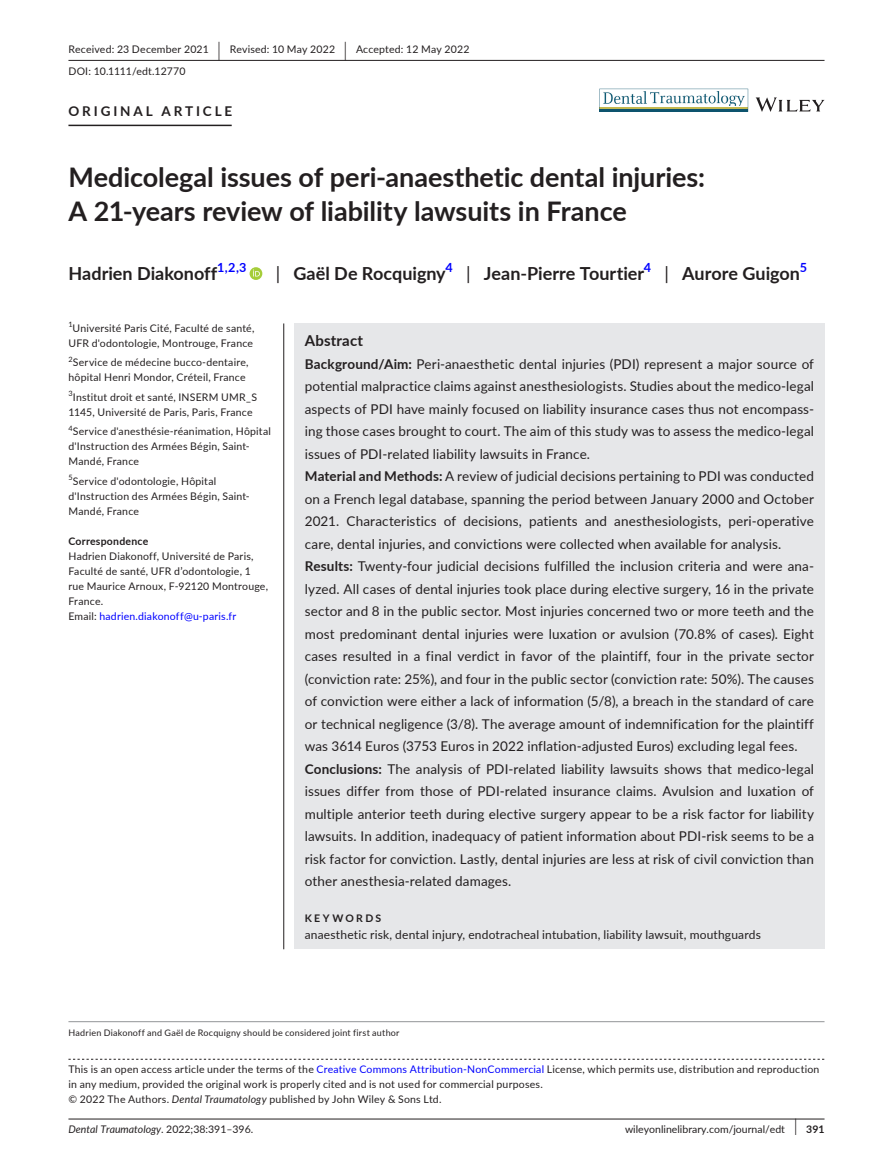
<style>
.page{position:relative;width:893px;height:1174px;background:#fff}
.page>*{position:absolute;margin:0;border:0;box-sizing:border-box;transform-origin:0 0}
.t1{font:700 27px/34.5px "Lato";letter-spacing:-.005em;color:#231f20}
.t2{font:700 18px "Lato";color:#231f20}
.t3{font:700 15px "Lato";letter-spacing:.015em;color:#231f20}
.t4{font:13.5px/22.5px "Lato";letter-spacing:.01em;color:#231f20}
.t5{font:700 13.5px "Lato";letter-spacing:.215em;color:#231f20}
.t6{font:700 12.6px "Lato";color:#00f}
.t7{font:12px "Lato";letter-spacing:.015em;color:#231f20}
.t8{font:10.5px/15px "Lato";letter-spacing:.02em;color:#231f20}
.t9{font:10.5px "Lato";color:#231f20}
.t10{font:italic 10.5px "Lato";color:#231f20}
.t11{font:700 10.5px "Lato";letter-spacing:.02em;color:#231f20}
.t12{font:700 10.5px "Lato";letter-spacing:.22em;color:#231f20}
.t13{font:9px "Lato";letter-spacing:.025em;color:#231f20}
.t14{font:7.35px "Lato";color:#231f20}
.s1{font-size:19.65px}
.s2{font-weight:400}
.s3{color:#00f}
.s4{font-weight:700}
.s5{font-style:italic}
.s6{font-style:normal}
.s7{font-size:17.4px}
</style>
<div class="page">
<hr style="left:68px;top:1118px;width:756px;height:1px;background:#231f20">
<svg style="left:756px;top:97px;width:68px;height:15px"></svg>
<svg style="left:599px;top:89px;width:149px;height:23px"></svg>
<img style="left:651px;top:92px;width:94px;height:14px">
<img style="left:603px;top:91px;width:43px;height:12px">
<hr style="left:68px;top:60px;width:756px;height:1px;background:#231f20">
<hr style="left:68px;top:125px;width:164px;height:1px;background:#231f20">
<svg style="left:250px;top:267px;width:12px;height:13px"></svg>
<svg style="left:253px;top:269px;width:7px;height:7px"></svg>
<div style="left:294px;top:323px;width:530px;height:626px;background:#e6e7e9"></div>
<hr style="left:283px;top:323px;width:1px;height:626px;background:#231f20">
<svg style="left:68px;top:1058px;width:756px;height:1px"></svg>
<hr style="left:68px;top:1021px;width:756px;height:1px;background:#939598">
<p class="t8" style="left:68px;top:38px;width:402px;line-height:21.8px">Received: 23 December 2021 <span class="s1">|</span> Revised: 10 May 2022 <span class="s1">|</span> Accepted: 12 May 2022<br>DOI: 10.1111/edt.12770</p>
<p class="t5" style="left:68px;top:101px;width:165px">ORIGINAL ARTICLE</p>
<h1 class="t1" style="left:68px;top:159px;width:638px">Medicolegal issues of peri-anaesthetic dental injuries:<br>A 21-years review of liability lawsuits in France</h1>
<h2 class="t2" style="left:68px;top:260px;width:150px">Hadrien Diakonoff</h2>
<p class="t6" style="left:217px;top:258px;width:31px">1,2,3</p>
<h2 class="t2" style="left:276px;top:260px;width:171px"><span class="s2">|</span> Gaël De Rocquigny</h2>
<p class="t6" style="left:445px;top:258px;width:9px">4</p>
<h2 class="t2" style="left:466px;top:260px;width:179px"><span class="s2">|</span> Jean-Pierre Tourtier</h2>
<p class="t6" style="left:644px;top:258px;width:9px">4</p>
<h2 class="t2" style="left:665px;top:260px;width:137px"><span class="s2">|</span> Aurore Guigon</h2>
<p class="t6" style="left:800px;top:258px;width:9px">5</p>
<p class="t14" style="left:68px;top:319px;width:6px">1</p>
<p class="t8" style="left:68px;top:320px;width:187px;text-align:center">Université Paris Cité, Faculté de santé,<br>UFR d'odontologie, Montrouge, France</p>
<p class="t14" style="left:68px;top:354px;width:6px">2</p>
<p class="t8" style="left:68px;top:355px;width:182px;text-align:center">Service de médecine bucco-dentaire, hôpital Henri Mondor, Créteil, France</p>
<p class="t14" style="left:68px;top:388px;width:6px">3</p>
<p class="t8" style="left:68px;top:389px;width:190px;text-align:center">Institut droit et santé, INSERM UMR_S<br>1145, Université de Paris, Paris, France</p>
<p class="t8" style="left:68px;top:424px;width:204px"><sup>4</sup>Service d'anesthésie-réanimation, Hôpital d'Instruction des Armées Bégin, Saint-<br>Mandé, France</p>
<p class="t8" style="left:68px;top:473px;width:183px"><sup>5</sup>Service d'odontologie, Hôpital d'Instruction des Armées Bégin, Saint-<br>Mandé, France</p>
<p class="t11" style="left:68px;top:533px;width:81px">Correspondence</p>
<p class="t8" style="left:68px;top:548px;width:201px">Hadrien Diakonoff, Université de Paris, Faculté de santé, UFR d’odontologie, 1 rue Maurice Arnoux, F-92120 Montrouge, France.<br>Email: <span class="s3">hadrien.diakonoff@u-paris.fr</span></p>
<p class="t3" style="left:305px;top:329px;width:60px">Abstract</p>
<p class="t4" style="left:305px;top:352px;width:511px"><span class="s4">Background/Aim:</span> Peri-anaesthetic dental injuries (PDI) represent a major source of potential malpractice claims against anesthesiologists. Studies about the medico-legal aspects of PDI have mainly focused on liability insurance cases thus not encompass&shy;ing those cases brought to court. The aim of this study was to assess the medico-legal issues of PDI-related liability lawsuits in France.<br><span class="s4">Material and Methods:</span> A review of judicial decisions pertaining to PDI was conducted on a French legal database, spanning the period between January 2000 and October 2021. Characteristics of decisions, patients and anesthesiologists, peri-operative care, dental injuries, and convictions were collected when available for analysis.<br><span class="s4">Results:</span> Twenty-four judicial decisions fulfilled the inclusion criteria and were ana&shy;lyzed. All cases of dental injuries took place during elective surgery, 16 in the private sector and 8 in the public sector. Most injuries concerned two or more teeth and the most predominant dental injuries were luxation or avulsion (70.8% of cases). Eight cases resulted in a final verdict in favor of the plaintiff, four in the private sector (conviction rate: 25%), and four in the public sector (conviction rate: 50%). The causes of conviction were either a lack of information (5/8), a breach in the standard of care or technical negligence (3/8). The average amount of indemnification for the plaintiff was 3614 Euros (3753 Euros in 2022 inflation-adjusted Euros) excluding legal fees.<br><span class="s4">Conclusions:</span> The analysis of PDI-related liability lawsuits shows that medico-legal issues differ from those of PDI-related insurance claims. Avulsion and luxation of multiple anterior teeth during elective surgery appear to be a risk factor for liability lawsuits. In addition, inadequacy of patient information about PDI-risk seems to be a risk factor for conviction. Lastly, dental injuries are less at risk of civil conviction than other anesthesia-related damages.</p>
<p class="t12" style="left:305px;top:910px;width:78px">KEYWORDS</p>
<p class="t7" style="left:305px;top:925px;width:458px">anaesthetic risk, dental injury, endotracheal intubation, liability lawsuit, mouthguards</p>
<p class="t13" style="left:68px;top:1025px;width:333px">Hadrien Diakonoff and Gaël de Rocquigny should be considered joint first author</p>
<p class="t8" style="left:68px;top:1061px;width:752px">This is an open access article under the terms of the <span class="s3">Creative Commons Attribution-NonCommercial</span> License, which permits use, distribution and reproduction in any medium, provided the original work is properly cited and is not used for commercial purposes.<br>© 2022 The Authors. <span class="s5">Dental Traumatology</span> published by John Wiley &amp; Sons Ltd.</p>
<p class="t10" style="left:68px;top:1121px;width:186px">Dental Traumatology. <span class="s6">2022;38:391–396.</span></p>
<p class="t9" style="left:625px;top:1121px;width:201px">wileyonlinelibrary.com/journal/edt <span class="s7">|</span> <span class="s4">391</span></p>
</div>
